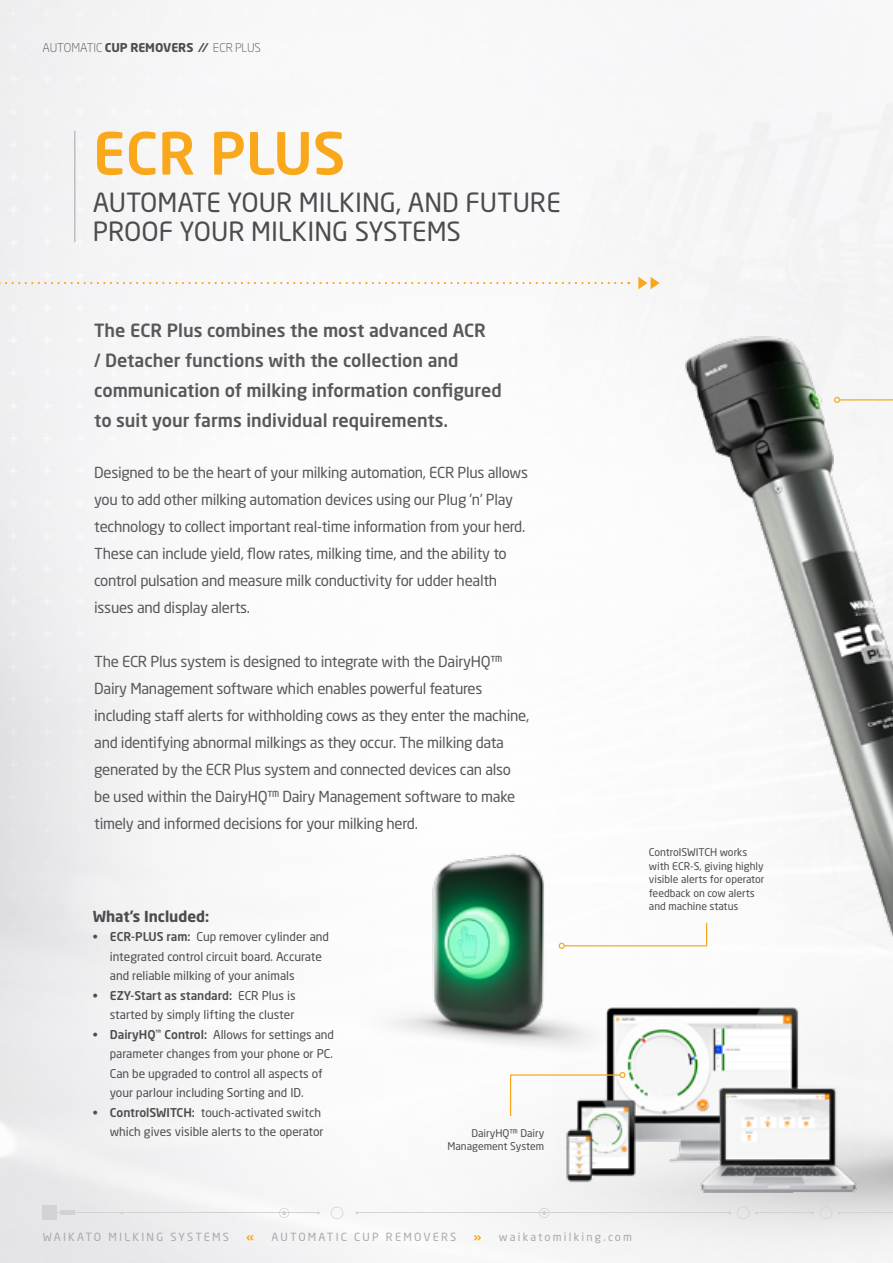
<style>
.page{position:relative;width:893px;height:1263px;background:#fff}
.page>*{position:absolute;margin:0;border:0;box-sizing:border-box;transform-origin:0 0}
.t1{font:500 57.3px "Neo Sans W1 G";color:#f9a71b}
.t2{font:26.1px/29.4px "Neo Sans W1 G";color:#4b4c4d}
.t3{font:500 18px/30px "Neo Sans W1 G";color:#57585a}
.t4{font:15px/27px "Neo Sans W1 G";letter-spacing:-.02em;color:#57585a}
.t5{font:700 15px "Neo Sans W1 G";color:#4b4c4d}
.t6{font:12px/19.5px "Neo Sans W1 G";color:#4b4c4d}
.t7{font:300 12px "Neo Sans W1 G";letter-spacing:-.005em;color:#4b4c4d}
.t8{font:11.1px "Neo Sans W1 G";letter-spacing:.2em;color:#a8a9ad}
.t9{font:700 11.1px "Neo Sans W1 G";color:#f9a71b}
.t10{font:10.5px/13.5px "Neo Sans W1 G";color:#4b4c4d}
.s1{font-weight:700}
.s2{font-weight:500}
.s3{font-weight:700;color:#f9a71b}
</style>
<div class="page">
<div style="left:0;top:0;width:867px;height:674px;background:#f7f7f7"></div>
<div style="left:0;top:221px;width:893px;height:1042px;background:linear-gradient(to bottom,#f6f5f6,#ececee)"></div>
<img style="left:221px;top:128px;width:672px;height:1135px">
<svg style="left:0;top:282px;width:622px;height:2px"></svg>
<svg style="left:638px;top:277px;width:22px;height:12px"></svg>
<hr style="left:74px;top:131px;width:2px;height:111px;background:#bcbdc0">
<img style="left:312px;top:777px;width:352px;height:352px">
<svg style="left:559px;top:921px;width:149px;height:28px"></svg>
<svg style="left:834px;top:380px;width:59px;height:23px"></svg>
<img style="left:553px;top:1008px;width:311px;height:185px">
<svg style="left:509px;top:1074px;width:112px;height:43px"></svg>
<div style="left:619px;top:1072px;width:7px;height:6px;border:1px solid #f9a71b;border-radius:50%"></div>
<hr style="left:839px;top:1212px;width:54px;height:1px;background:#d1d2d4">
<svg style="left:820px;top:1207px;width:12px;height:12px"></svg>
<hr style="left:356px;top:1212px;width:374px;height:1px;background:#d1d2d4">
<hr style="left:55px;top:1212px;width:263px;height:1px;background:#d1d2d4">
<svg style="left:755px;top:1211px;width:59px;height:3px"></svg>
<svg style="left:539px;top:1208px;width:10px;height:10px"></svg>
<svg style="left:279px;top:1208px;width:10px;height:10px"></svg>
<svg style="left:331px;top:1207px;width:12px;height:12px"></svg>
<svg style="left:737px;top:1207px;width:12px;height:12px"></svg>
<hr style="left:60px;top:1211px;width:15px;height:4px;background:#d1d2d4">
<div style="left:43px;top:1206px;width:14px;height:14px;background:#d1d2d4"></div>
<p class="t7" style="left:43px;top:40px;width:220px">AUTOMATIC <span class="s1">CUP REMOVERS ∕∕</span> ECR PLUS</p>
<p class="t1" style="left:93px;top:117px;width:254px">ECR PLUS</p>
<p class="t2" style="left:93px;top:187px;width:469px">AUTOMATE YOUR MILKING, AND FUTURE<br>PROOF YOUR MILKING SYSTEMS</p>
<p class="t3" style="left:94px;top:315px;width:409px">The ECR Plus combines the most advanced ACR<br>/ Detacher functions with the collection and communication of milking information configured to suit your farms individual requirements.</p>
<p class="t4" style="left:94px;top:459px;width:435px">Designed to be the heart of your milking automation, ECR Plus allows you to add other milking automation devices using our Plug ’n’ Play technology to collect important real-time information from your herd.<br>These can include yield, flow rates, milking time, and the ability to control pulsation and measure milk conductivity for udder health issues and display alerts.</p>
<p class="t4" style="left:94px;top:648px;width:437px">The ECR Plus system is designed to integrate with the DairyHQ™ Dairy Management software which enables powerful features including staff alerts for withholding cows as they enter the machine, and identifying abnormal milkings as they occur. The milking data generated by the ECR Plus system and connected devices can also be used within the DairyHQ™ Dairy Management software to make timely and informed decisions for your milking herd.</p>
<p class="t5" style="left:93px;top:906px;width:118px">What’s Included:</p>
<p class="t6" style="left:110px;top:927px;width:221px;text-indent:-17px"><span class="s2">• ECR-PLUS ram:</span> Cup remover cylinder and integrated control circuit board. Accurate and reliable milking of your animals</p>
<p class="t6" style="left:93px;top:985px;width:204px;text-align:right"><span class="s2">• EZY-Start as standard:</span> ECR Plus is started by simply lifting the cluster</p>
<p class="t6" style="left:110px;top:1024px;width:226px;text-indent:-17px"><span class="s2">• DairyHQ</span><sup>™</sup> <span class="s2">Control:</span> Allows for settings and parameter changes from your phone or PC.<br>Can be upgraded to control all aspects of your parlour including Sorting and ID.</p>
<p class="t6" style="left:93px;top:1102px;width:232px;text-align:right"><span class="s2">• ControlSWITCH:</span> touch-activated switch which gives visible alerts to the operator</p>
<p class="t10" style="left:448px;top:1126px;width:98px;text-align:right">DairyHQ™ Dairy<br>Management System</p>
<p class="t10" style="left:649px;top:845px;width:117px">ControlSWITCH works with ECR-S, giving highly visible alerts for operator feedback on cow alerts and machine status</p>
<p class="t8" style="left:43px;top:1230px;width:188px">WAIKATO MILKING SYSTEMS</p>
<p class="t9" style="left:246px;top:1230px;width:10px">«</p>
<p class="t8" style="left:271px;top:1230px;width:186px">AUTOMATIC CUP REMOVERS</p>
<p class="t8" style="left:474px;top:1230px;width:160px"><span class="s3">»</span> waikatomilking.com</p>
</div>
